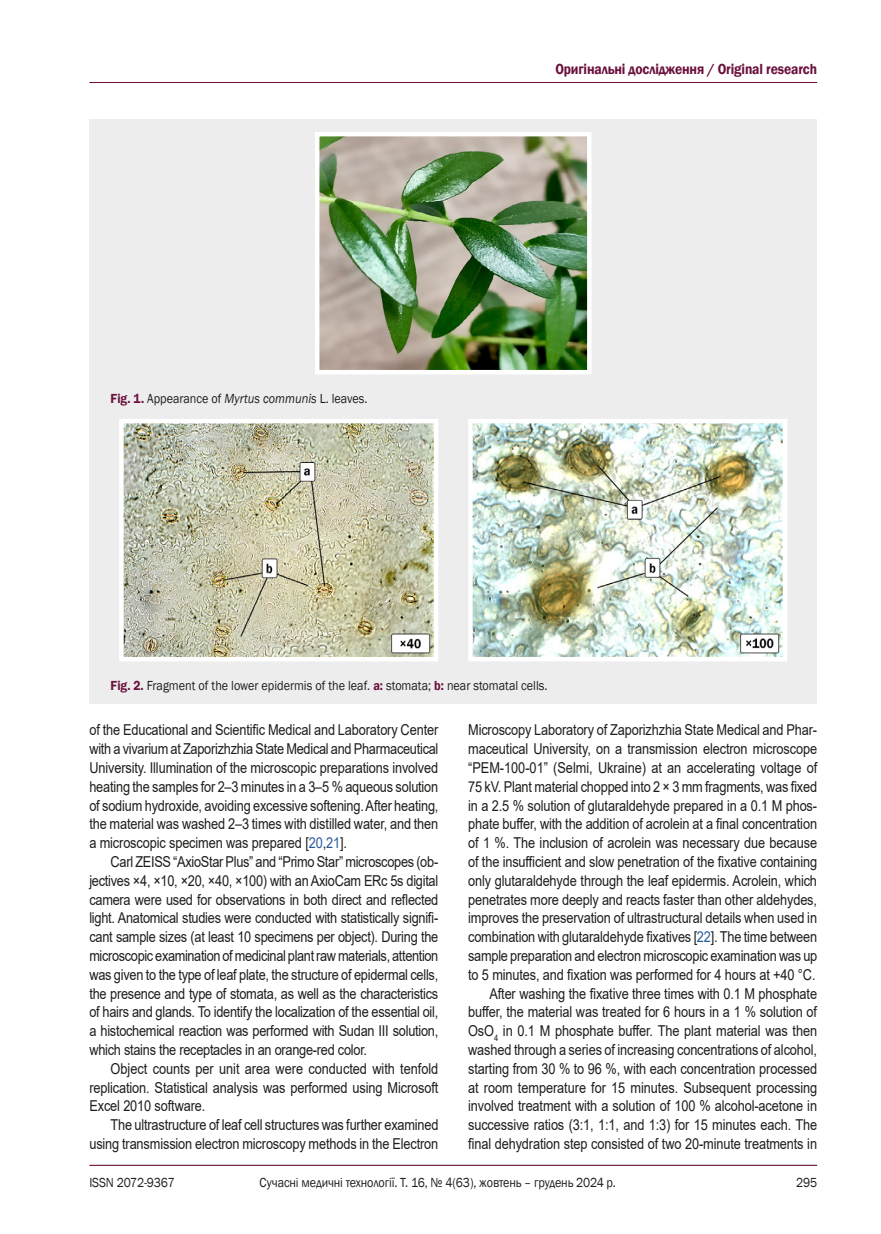
<style>
.page{position:relative;width:881px;height:1234px;background:#fff}
.page>*{position:absolute;margin:0;border:0;box-sizing:border-box;transform-origin:0 0}
.tecst{font:15px/18.8px "Arial";letter-spacing:-.01em;color:#1d1d1b;text-align:justify;scale:.85 1}
.tecst_1{font:15px/18.8px "Arial";letter-spacing:-.01em;color:#1d1d1b;text-align:justify;scale:.85 1}
.t1{font:600 15px "Franklin Gothic";letter-spacing:-.01em;color:#6b103d;scale:.9 1}
.примечание{font:13.5px "Franklin Gothic";color:#1d1d1b;scale:.9 1}
.s1{font-weight:600;color:#6b103d}
.s2{font-style:italic}
.s3{color:#275b9c}
</style>
<div class="page">
<hr style="left:89px;top:1164px;width:727px;height:1px;background:#6b103d">
<hr style="left:89px;top:82px;width:727px;height:1px;background:#6b103d">
<div style="left:89px;top:119px;width:727px;height:584px;background:#ededed"></div>
<img style="left:315px;top:132px;width:276px;height:242px">
<img style="left:119px;top:419px;width:319px;height:242px">
<img style="left:468px;top:419px;width:319px;height:242px">
<p class="t1" style="left:555px;top:59px;width:292px">Оригінальні дослідження / Original research</p>
<p class="примечание" style="left:111px;top:390px;width:287px"><span class="s1">Fig. 1.</span> Appearance of <span class="s2">Myrtus communis</span> L. leaves.</p>
<p class="примечание" style="left:111px;top:677px;width:487px"><span class="s1">Fig. 2.</span> Fragment of the lower epidermis of the leaf. <span class="s1">a:</span> stomata; <span class="s1">b:</span> near stomatal cells.</p>
<p class="tecst_1" style="left:89px;top:720px;width:412px">of the Educational and Scientific Medical and Laboratory Center with a vivarium at Zaporizhzhia State Medical and Pharmaceutical University. Illumination of the microscopic preparations involved heating the samples for 2–3 minutes in a 3–5 % aqueous solution of sodium hydroxide, avoiding excessive softening. After heating, the material was washed 2–3 times with distilled water, and then a microscopic specimen was prepared [<span class="s3">20</span>,<span class="s3">21</span>].</p>
<p class="tecst" style="left:89px;top:852px;width:412px;text-indent:21px">Carl ZEISS “AxioStar Plus” and “Primo Star” microscopes (ob&shy;jectives ×4, ×10, ×20, ×40, ×100) with an AxioCam ERc 5s digital camera were used for observations in both direct and reflected light. Anatomical studies were conducted with statistically signifi&shy;cant sample sizes (at least 10 specimens per object). During the microscopic examination of medicinal plant raw materials, attention was given to the type of leaf plate, the structure of epidermal cells, the presence and type of stomata, as well as the characteristics of hairs and glands. To identify the localization of the essential oil, a histochemical reaction was performed with Sudan III solution, which stains the receptacles in an orange-red color.</p>
<p class="tecst" style="left:89px;top:1058px;width:412px;text-indent:21px">Object counts per unit area were conducted with tenfold replication. Statistical analysis was performed using Microsoft Excel 2010 software.</p>
<p class="tecst" style="left:89px;top:1115px;width:412px;text-align:right">The ultrastructure of leaf cell structures was further examined using transmission electron microscopy methods in the Electron</p>
<p class="tecst" style="left:468px;top:720px;width:412px">Microscopy Laboratory of Zaporizhzhia State Medical and Phar&shy;maceutical University, on a transmission electron microscope “PEM-100-01” (Selmi, Ukraine) at an accelerating voltage of 75 kV. Plant material chopped into 2 × 3 mm fragments, was fixed in a 2.5 % solution of glutaraldehyde prepared in a 0.1 M phos&shy;phate buffer, with the addition of acrolein at a final concentration of 1 %. The inclusion of acrolein was necessary due because of the insufficient and slow penetration of the fixative containing only glutaraldehyde through the leaf epidermis. Acrolein, which penetrates more deeply and reacts faster than other aldehydes, improves the preservation of ultrastructural details when used in combination with glutaraldehyde fixatives [<span class="s3">22</span>]. The time between sample preparation and electron microscopic examination was up to 5 minutes, and fixation was performed for 4 hours at +40 °C.</p>
<p class="tecst" style="left:468px;top:983px;width:412px;text-indent:21px">After washing the fixative three times with 0.1 M phosphate buffer, the material was treated for 6 hours in a 1 % solution of OsO<sub>4</sub> in 0.1 M phosphate buffer. The plant material was then washed through a series of increasing concentrations of alcohol, starting from 30 % to 96 %, with each concentration processed at room temperature for 15 minutes. Subsequent processing involved treatment with a solution of 100 % alcohol-acetone in successive ratios (3:1, 1:1, and 1:3) for 15 minutes each. The final dehydration step consisted of two 20-minute treatments in</p>
<p class="примечание" style="left:89px;top:1173px;width:97px">ISSN 2072-9367</p>
<p class="примечание" style="left:259px;top:1173px;width:397px">Сучасні медичні технології. Т. 16, № 4(63), жовтень – грудень 2024 р.</p>
<p class="примечание" style="left:795px;top:1173px;width:25px">295</p>
</div>
